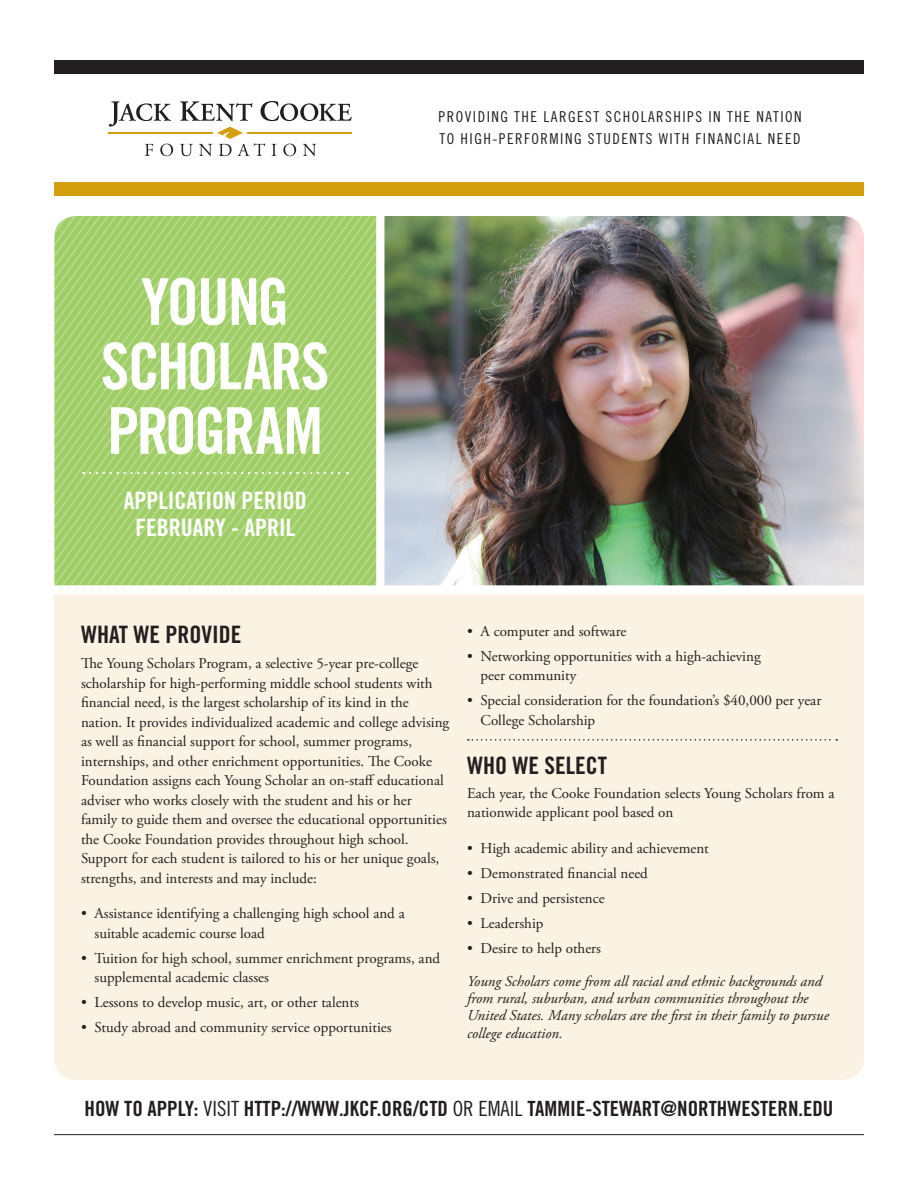
<style>
.page{position:relative;width:918px;height:1188px;background:#fff}
.page>*{position:absolute;margin:0;border:0;box-sizing:border-box;transform-origin:0 0}
.t1{font:64.5px/64.5px "Trade Gothic Bold Cond Twenty";letter-spacing:-.025em;color:#fff;text-align:center}
.t2{font:24px/27px "Trade Gothic Bold Cond Twenty";color:#fff;text-align:center}
.t3{font:24px "Trade Gothic Bold Cond Twenty";color:#231f20}
.t4{font:21px "Trade Gothic Bold Cond Twenty";color:#231f20}
.t5{font:15px/19.5px "Adobe Garamond Pro";color:#231f20}
.t6{font:italic 15px/17.2px "Adobe Garamond Pro";color:#231f20}
.t7{font:15px/22.5px "Trade Gothic Cond Eighteen";letter-spacing:.1em;color:#231f20}
.s1{font-family:"Trade Gothic Cond Eighteen"}
</style>
<div class="page">
<img style="left:384px;top:216px;width:480px;height:369px">
<svg style="left:145px;top:144px;width:8px;height:12px"></svg>
<svg style="left:160px;top:144px;width:13px;height:12px"></svg>
<svg style="left:180px;top:144px;width:13px;height:12px"></svg>
<svg style="left:272px;top:144px;width:4px;height:12px"></svg>
<svg style="left:283px;top:144px;width:13px;height:12px"></svg>
<svg style="left:303px;top:144px;width:13px;height:12px"></svg>
<svg style="left:109px;top:101px;width:62px;height:26px"></svg>
<svg style="left:180px;top:101px;width:72px;height:20px"></svg>
<svg style="left:261px;top:101px;width:91px;height:20px"></svg>
<svg style="left:199px;top:127px;width:66px;height:29px"></svg>
<hr style="left:109px;top:132px;width:104px;height:1px;background:#d49f0c">
<hr style="left:247px;top:132px;width:104px;height:1px;background:#d49f0c">
<div style="left:54px;top:60px;width:810px;height:14px;background:#231f20"></div>
<div style="left:54px;top:182px;width:810px;height:13px;background:#d49f0c"></div>
<div style="left:54px;top:594px;width:810px;height:486px;background:#faf2e2"></div>
<svg style="left:468px;top:739px;width:369px;height:2px"></svg>
<hr style="left:54px;top:1134px;width:810px;height:1px;background:#231f20">
<svg style="left:54px;top:216px;width:322px;height:369px;background:#a5d170"></svg>
<h1 class="t1" style="left:101px;top:269px;width:230px">YOUNG<br>SCHOLARS<br>PROGRAM</h1>
<h2 class="t2" style="left:124px;top:487px;width:185px">APPLICATION PERIOD<br>FEBRUARY - APRIL</h2>
<p class="t7" style="left:439px;top:105px;width:365px">PROVIDING THE LARGEST SCHOLARSHIPS IN THE NATION<br>TO HIGH-PERFORMING STUDENTS WITH FINANCIAL NEED</p>
<h2 class="t3" style="left:81px;top:620px;width:162px">WHAT WE PROVIDE</h2>
<p class="t5" style="left:81px;top:654px;width:370px">The Young Scholars Program, a selective 5-year pre-college scholarship for high-performing middle school students with financial need, is the largest scholarship of its kind in the nation. It provides individualized academic and college advising as well as financial support for school, summer programs, internships, and other enrichment opportunities. The Cooke Foundation assigns each Young Scholar an on-staff educational adviser who works closely with the student and his or her family to guide them and oversee the educational opportunities the Cooke Foundation provides throughout high school.<br>Support for each student is tailored to his or her unique goals, strengths, and interests and may include:</p>
<p class="t5" style="left:94px;top:904px;width:312px;text-indent:-14px">• Assistance identifying a challenging high school and a suitable academic course load</p>
<p class="t5" style="left:94px;top:949px;width:347px;text-indent:-14px">• Tuition for high school, summer enrichment programs, and supplemental academic classes</p>
<p class="t5" style="left:81px;top:993px;width:279px">• Lessons to develop music, art, or other talents</p>
<p class="t5" style="left:81px;top:1018px;width:312px">• Study abroad and community service opportunities</p>
<p class="t5" style="left:467px;top:622px;width:161px">• A computer and software</p>
<p class="t5" style="left:481px;top:647px;width:282px;text-indent:-14px">• Networking opportunities with a high-achieving peer community</p>
<p class="t5" style="left:481px;top:691px;width:342px;text-indent:-14px">• Special consideration for the foundation’s $40,000 per year<br>College Scholarship</p>
<h2 class="t3" style="left:467px;top:751px;width:141px">WHO WE SELECT</h2>
<p class="t5" style="left:467px;top:784px;width:369px">Each year, the Cooke Foundation selects Young Scholars from a nationwide applicant pool based on</p>
<p class="t5" style="left:467px;top:839px;width:243px">• High academic ability and achievement</p>
<p class="t5" style="left:467px;top:864px;width:182px">• Demonstrated financial need</p>
<p class="t5" style="left:467px;top:889px;width:139px">• Drive and persistence</p>
<p class="t5" style="left:467px;top:914px;width:78px">• Leadership</p>
<p class="t5" style="left:467px;top:939px;width:136px">• Desire to help others</p>
<p class="t6" style="left:467px;top:973px;width:363px">Young Scholars come from all racial and ethnic backgrounds and from rural, suburban, and urban communities throughout the United States. Many scholars are the first in their family to pursue college education.</p>
<h3 class="t4" style="left:85px;top:1096px;width:750px">HOW TO APPLY: <span class="s1">VISIT</span> HTTP://WWW.JKCF.ORG/CTD <span class="s1">OR EMAIL</span> TAMMIE-STEWART@NORTHWESTERN.EDU</h3>
</div>
